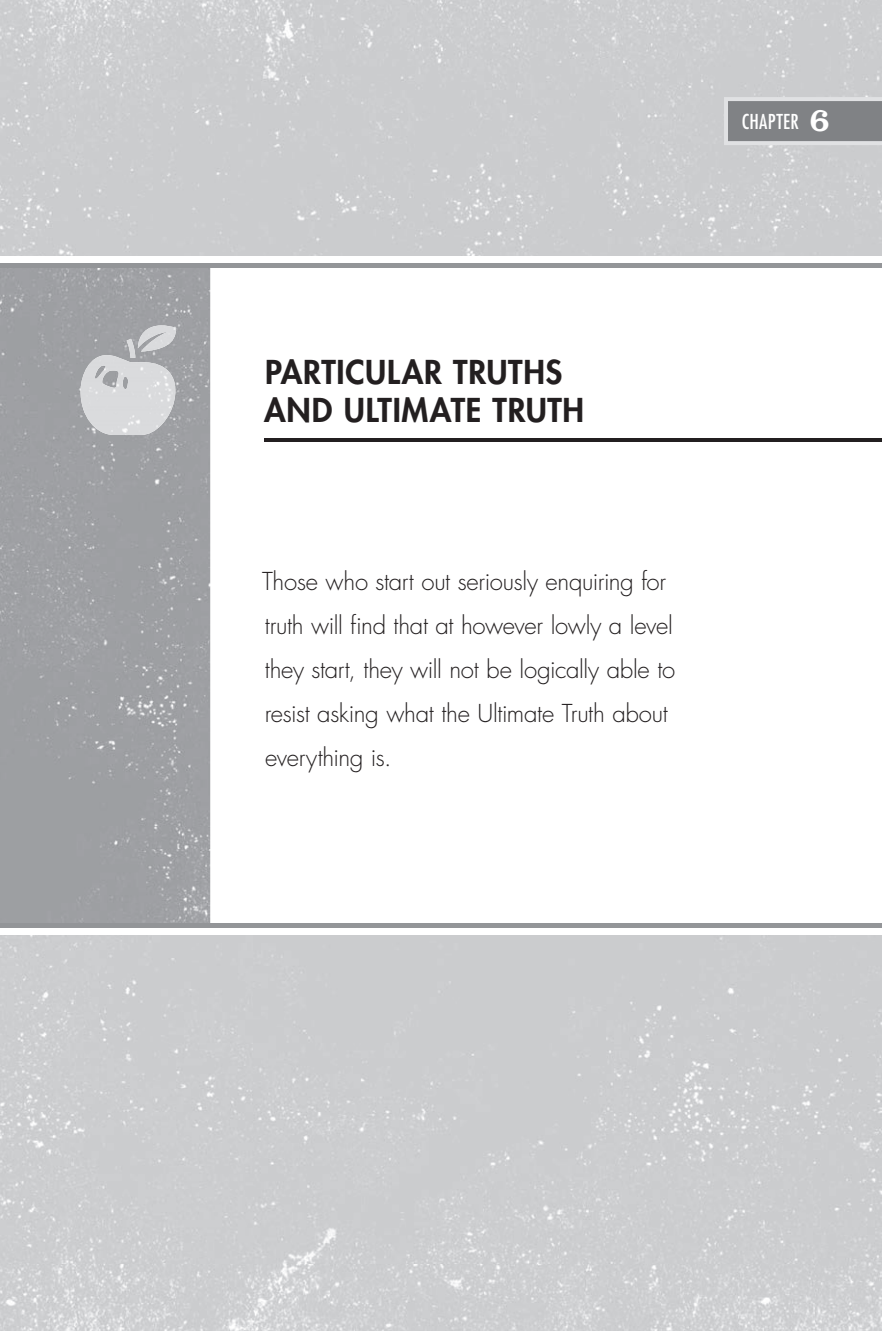
<style>
.page{position:relative;width:882px;height:1331px;background:#fff}
.page>*{position:absolute;margin:0;border:0;box-sizing:border-box;transform-origin:0 0}
.t1{font:800 32px/38px "Futura Std";letter-spacing:.02em;color:#231f20}
.t2{font:300 24px/44px "Futura Std";letter-spacing:-.015em;color:#231f20}
.t3{font:condensed 20px "Futura Std";letter-spacing:.015em;color:#fff}
.s1{font-family:"Clarendon LT Std";font-stretch:normal;font-size:34px}
</style>
<div class="page">
<hr style="left:264px;top:439px;width:617px;height:3px;background:#231f20">
<div style="left:0;top:267px;width:210px;height:656px;background:#9e9fa3"></div>
<div style="left:0;top:935px;width:881px;height:395px;background:#cccdcf"></div>
<div style="left:0;top:0;width:881px;height:255px;background:#cbccce"></div>
<hr style="left:0;top:923px;width:881px;height:4px;background:#939598">
<hr style="left:0;top:263px;width:881px;height:4px;background:#939598">
<img style="left:80px;top:325px;width:100px;height:110px">
<svg style="left:723px;top:97px;width:158px;height:48px;background:#929496"></svg>
<p class="t3" style="left:741px;top:109px;width:90px">CHAPTER <span class="s1">6</span></p>
<h1 class="t1" style="left:264px;top:353px;width:321px">PARTICULAR TRUTHS<br>AND ULTIMATE TRUTH</h1>
<p class="t2" style="left:262px;top:559px;width:414px">Those who start out seriously enquiring for truth will find that at however lowly a level they start, they will not be logically able to resist asking what the Ultimate Truth about everything is.</p>
</div>
